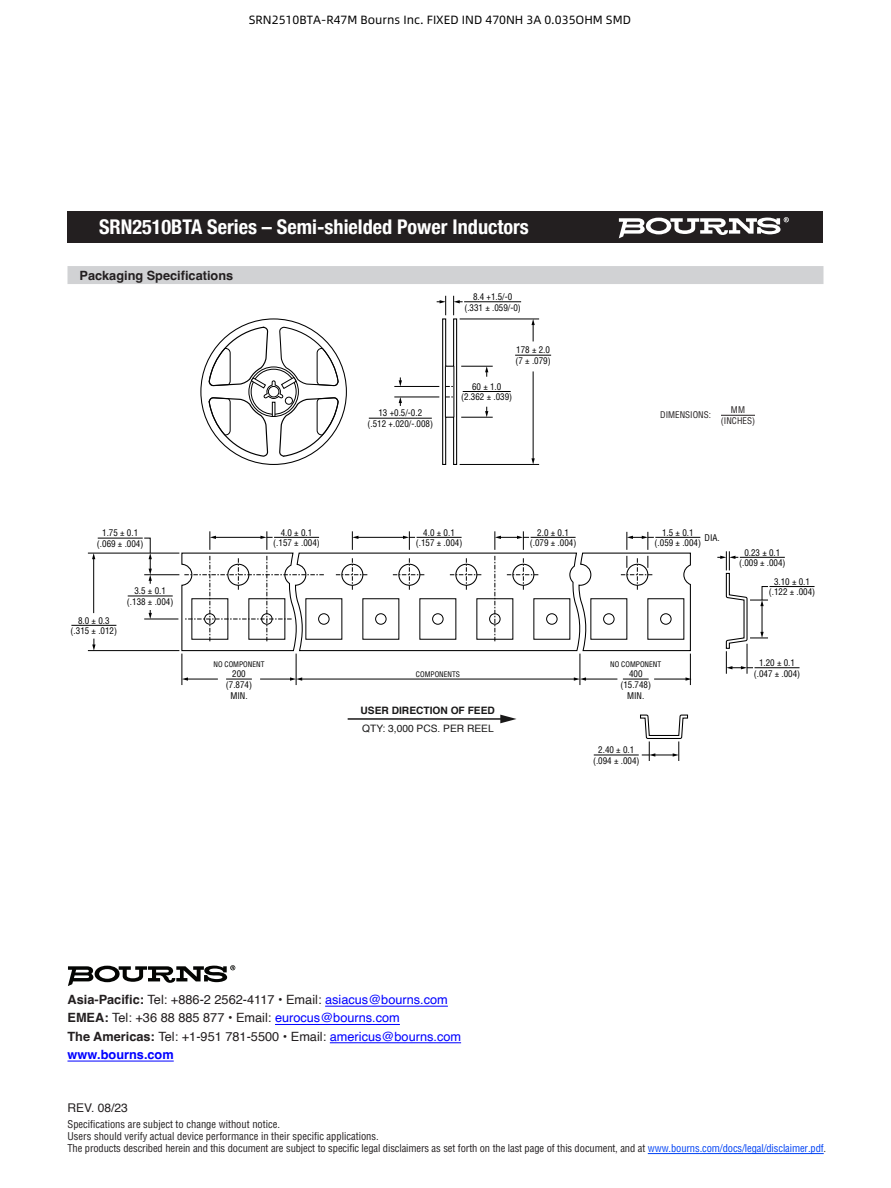
<style>
.page{position:relative;width:891px;height:1188px;background:#fff}
.page>*{position:absolute;margin:0;border:0;box-sizing:border-box;transform-origin:0 0}
.t1{font:700 condensed 20.25px "Helvetica Neue";color:#fff}
.t2{font:12.75px/18.3px "Helvetica";color:#231f20}
.t3{font:700 12.75px "Helvetica";color:#231f20}
.t4{font:12px "Alibaba Pu Hui Ti 3 55 Regular";color:#000}
.t5{font:12px "Helvetica";color:#231f20}
.t6{font:condensed 10.5px/12px "Helvetica";letter-spacing:-.01em;color:#231f20}
.t7{font:10.2px/18px "Helvetica";color:#191818}
.t8{font:condensed 9px/10.5px "Helvetica";color:#000;text-align:center}
.t9{font:condensed 9px "Helvetica";color:#231f20}
.t10{font:condensed 7.5px "Helvetica";color:#000}
.s1{font-weight:700}
.s2{color:#00f}
.s3{font-weight:700;color:#00f}
.s4{color:#0042f4}
</style>
<div class="page">
<div style="left:68px;top:212px;width:756px;height:31px;background:#231f20"></div>
<svg style="left:619px;top:217px;width:170px;height:21px"></svg>
<svg style="left:208px;top:326px;width:131px;height:132px"></svg>
<hr style="left:144px;top:619px;width:34px;height:1px;background:#000">
<hr style="left:144px;top:574px;width:35px;height:1px;background:#000">
<hr style="left:88px;top:553px;width:91px;height:1px;background:#000">
<hr style="left:88px;top:650px;width:91px;height:1px;background:#000">
<hr style="left:461px;top:366px;width:32px;height:1px;background:#000">
<hr style="left:394px;top:386px;width:45px;height:1px;background:#000">
<hr style="left:460px;top:319px;width:79px;height:1px;background:#000">
<hr style="left:460px;top:464px;width:79px;height:1px;background:#000">
<hr style="left:394px;top:397px;width:45px;height:1px;background:#000">
<hr style="left:461px;top:417px;width:32px;height:1px;background:#000">
<hr style="left:187px;top:679px;width:31px;height:1px;background:#000">
<svg style="left:183px;top:677px;width:5px;height:4px"></svg>
<hr style="left:585px;top:679px;width:32px;height:1px;background:#000">
<hr style="left:260px;top:679px;width:31px;height:1px;background:#000">
<svg style="left:437px;top:296px;width:26px;height:169px"></svg>
<svg style="left:399px;top:397px;width:3px;height:9px"></svg>
<svg style="left:399px;top:377px;width:3px;height:9px"></svg>
<svg style="left:485px;top:407px;width:3px;height:10px"></svg>
<svg style="left:485px;top:366px;width:3px;height:11px"></svg>
<svg style="left:531px;top:319px;width:4px;height:22px"></svg>
<hr style="left:533px;top:371px;width:1px;height:88px;background:#000">
<svg style="left:531px;top:458px;width:4px;height:6px"></svg>
<hr style="left:93px;top:558px;width:1px;height:55px;background:#000">
<svg style="left:92px;top:553px;width:3px;height:6px"></svg>
<svg style="left:149px;top:610px;width:3px;height:9px"></svg>
<svg style="left:143px;top:537px;width:9px;height:47px"></svg>
<svg style="left:92px;top:639px;width:4px;height:12px"></svg>
<hr style="left:463px;top:391px;width:48px;height:1px;background:#000">
<hr style="left:71px;top:625px;width:45px;height:1px;background:#000">
<hr style="left:128px;top:596px;width:45px;height:1px;background:#000">
<hr style="left:770px;top:586px;width:45px;height:1px;background:#000">
<hr style="left:464px;top:302px;width:57px;height:1px;background:#000">
<hr style="left:369px;top:418px;width:63px;height:1px;background:#000">
<hr style="left:594px;top:755px;width:45px;height:1px;background:#000">
<hr style="left:755px;top:667px;width:45px;height:1px;background:#000">
<hr style="left:740px;top:557px;width:45px;height:1px;background:#000">
<hr style="left:98px;top:538px;width:45px;height:1px;background:#000">
<hr style="left:301px;top:679px;width:274px;height:1px;background:#000">
<svg style="left:290px;top:677px;width:12px;height:4px"></svg>
<svg style="left:574px;top:677px;width:12px;height:4px"></svg>
<hr style="left:515px;top:355px;width:36px;height:1px;background:#000">
<hr style="left:348px;top:718px;width:155px;height:2px;background:#191818">
<svg style="left:500px;top:715px;width:17px;height:8px"></svg>
<hr style="left:296px;top:654px;width:1px;height:31px;background:#000">
<hr style="left:580px;top:654px;width:1px;height:31px;background:#000">
<hr style="left:690px;top:654px;width:1px;height:31px;background:#000">
<hr style="left:182px;top:654px;width:1px;height:31px;background:#000">
<svg style="left:226px;top:679px;width:26px;height:1px"></svg>
<svg style="left:623px;top:677px;width:69px;height:84px"></svg>
<svg style="left:717px;top:551px;width:52px;height:123px"></svg>
<hr style="left:655px;top:537px;width:45px;height:1px;background:#000">
<svg style="left:181px;top:531px;width:510px;height:121px"></svg>
<div style="left:68px;top:266px;width:756px;height:18px;background:#d1d2d4"></div>
<hr style="left:721px;top:415px;width:34px;height:1px;background:#231f20">
<svg style="left:68px;top:965px;width:167px;height:21px"></svg>
<hr style="left:325px;top:1006px;width:123px;height:1px;background:#00f">
<hr style="left:275px;top:1024px;width:125px;height:1px;background:#00f">
<hr style="left:330px;top:1042px;width:131px;height:1px;background:#00f">
<hr style="left:67px;top:1061px;width:107px;height:1px;background:#00f">
<hr style="left:648px;top:1153px;width:176px;height:1px;background:#0042f4">
<h3 class="t4" style="left:249px;top:11px;width:384px">SRN2510BTA-R47M Bourns Inc. FIXED IND 470NH 3A 0.035OHM SMD</h3>
<p class="t1" style="left:99px;top:210px;width:431px">SRN2510BTA Series – Semi-shielded Power Inductors</p>
<p class="t3" style="left:80px;top:267px;width:155px">Packaging Specifications</p>
<p class="t8" style="left:97px;top:528px;width:48px">1.75 ± 0.1 (.069 ± .004)</p>
<p class="t8" style="left:273px;top:527px;width:48px">4.0 ± 0.1 (.157 ± .004)</p>
<p class="t8" style="left:464px;top:291px;width:58px">8.4 +1.5/-0 (.331 ± .059/-0)</p>
<p class="t8" style="left:516px;top:345px;width:37px;text-align:left">178 ± 2.0 (7 ± .079)</p>
<p class="t8" style="left:368px;top:408px;width:67px">13 +0.5/-0.2<br>(.512 +.020/-.008)</p>
<p class="t8" style="left:461px;top:381px;width:53px">60 ± 1.0 (2.362 ± .039)</p>
<p class="t9" style="left:660px;top:410px;width:52px">DIMENSIONS:</p>
<p class="t9" style="left:731px;top:404px;width:16px">MM</p>
<p class="t9" style="left:721px;top:415px;width:36px">(INCHES)</p>
<p class="t8" style="left:416px;top:527px;width:48px">4.0 ± 0.1 (.157 ± .004)</p>
<p class="t8" style="left:530px;top:527px;width:48px">2.0 ± 0.1 (.079 ± .004)</p>
<p class="t8" style="left:655px;top:527px;width:48px">1.5 ± 0.1 (.059 ± .004)</p>
<p class="t8" style="left:705px;top:532px;width:17px">DIA.</p>
<p class="t8" style="left:739px;top:547px;width:48px">0.23 ± 0.1 (.009 ± .004)</p>
<p class="t8" style="left:71px;top:615px;width:48px">8.0 ± 0.3 (.315 ± .012)</p>
<p class="t8" style="left:127px;top:586px;width:48px">3.5 ± 0.1 (.138 ± .004)</p>
<p class="t8" style="left:769px;top:576px;width:48px">3.10 ± 0.1 (.122 ± .004)</p>
<p class="t10" style="left:213px;top:660px;width:53px">NO COMPONENT</p>
<p class="t8" style="left:226px;top:668px;width:28px;line-height:11.2px">200 (7.874)<br>MIN.</p>
<p class="t10" style="left:610px;top:660px;width:53px">NO COMPONENT</p>
<p class="t10" style="left:416px;top:669px;width:46px">COMPONENTS</p>
<p class="t8" style="left:620px;top:668px;width:32px;line-height:11.2px">400 (15.748)<br>MIN.</p>
<p class="t7" style="left:361px;top:702px;width:136px"><span class="s1">USER DIRECTION OF FEED<br></span>QTY: 3,000 PCS. PER REEL</p>
<p class="t8" style="left:593px;top:745px;width:48px">2.40 ± 0.1 (.094 ± .004)</p>
<p class="t8" style="left:754px;top:657px;width:48px">1.20 ± 0.1 (.047 ± .004)</p>
<p class="t2" style="left:68px;top:991px;width:395px"><span class="s1">Asia-Pacific:</span> Tel: +886-2 2562-4117 • Email: <span class="s2">asiacus@bourns.com </span><span class="s1">EMEA:</span> Tel: +36 88 885 877 • Email: <span class="s2">eurocus@bourns.com<br></span><span class="s1">The Americas:</span> Tel: +1-951 781-5500 • Email: <span class="s2">americus@bourns.com </span><span class="s3">www.bourns.com</span></p>
<p class="t5" style="left:68px;top:1098px;width:62px">REV. 08/23</p>
<p class="t6" style="left:68px;top:1118px;width:760px">Specifications are subject to change without notice.<br>Users should verify actual device performance in their specific applications.<br>The products described herein and this document are subject to specific legal disclaimers as set forth on the last page of this document, and at <span class="s4">www.bourns.com/docs/legal/disclaimer.pdf</span>.</p>
</div>
